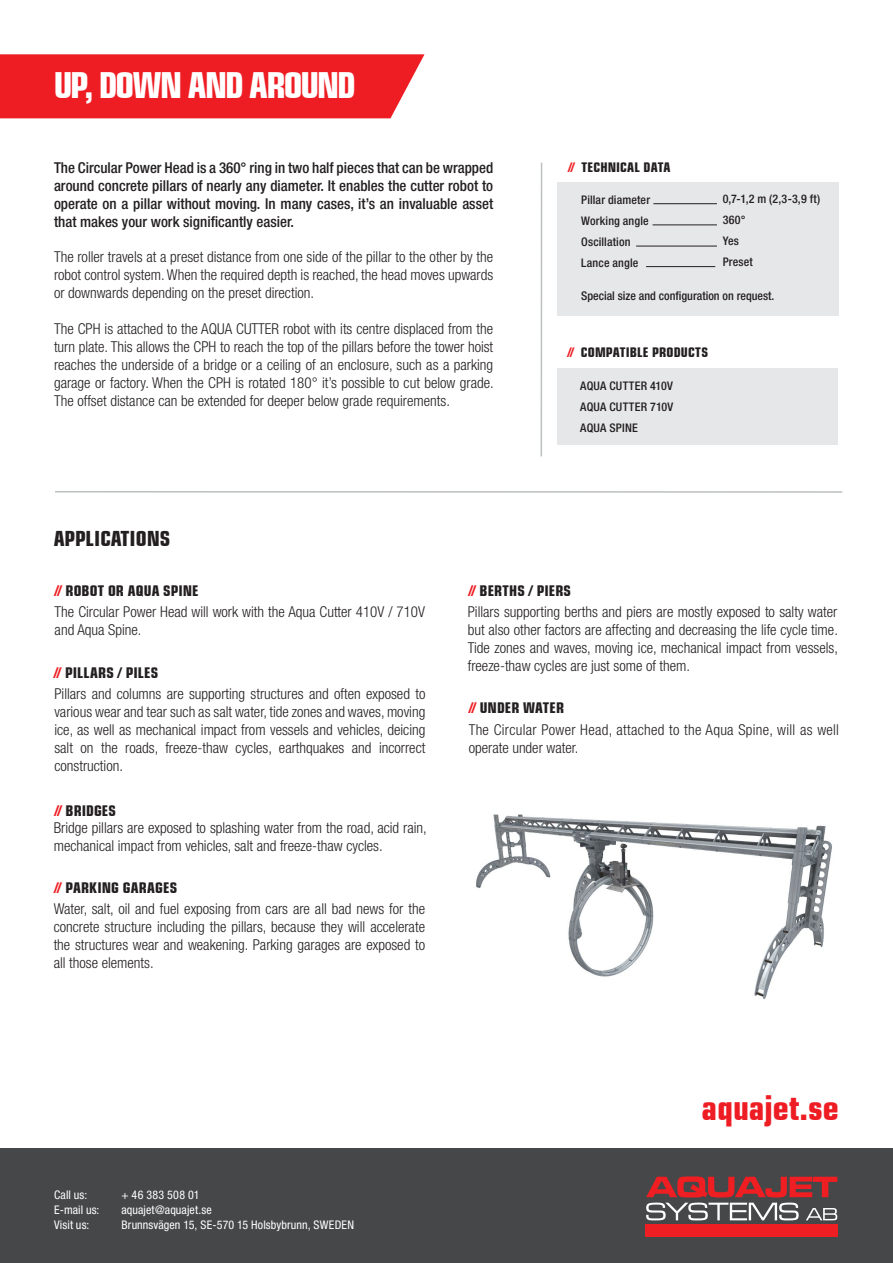
<style>
.page{position:relative;width:893px;height:1263px;background:#fff}
.page>*{position:absolute;margin:0;border:0;box-sizing:border-box;transform-origin:0 0}
.t1{font:700 condensed 36px "Eurostile";letter-spacing:-.055em;color:#fff}
.t2{font:700 condensed 34.5px "Eurostile";color:#ee1d23}
.t3{font:700 condensed 21px "Eurostile";color:#231f20}
.t4{font:300 condensed 15px/18px "Helvetica Neue LT Std";color:#231f20;text-align:justify}
.t5{font:500 condensed 15px/18px "Helvetica Neue LT Std";color:#231f20;text-align:justify}
.t6{font:300 condensed 15px/18px "Helvetica Neue LT Std";letter-spacing:.02em;color:#231f20}
.t7{font:700 condensed 14.85px "Eurostile";letter-spacing:.005em;color:#231f20}
.t8{font:700 condensed 13.35px "Eurostile";letter-spacing:.01em;color:#231f20}
.t9{font:500 condensed 12px "Helvetica Neue LT Std";color:#231f20}
.t10{font:500 condensed 11.85px/21px "Helvetica Neue LT Std";letter-spacing:.015em;color:#231f20}
.t11{font:condensed 11.85px/15px "Helvetica Neue LT Std";letter-spacing:.01em;color:#fff}
.s1{color:#ee1d23}
</style>
<div class="page">
<div style="left:0;top:1148px;width:893px;height:115px;background:#464748"></div>
<svg style="left:646px;top:1202px;width:191px;height:18px"></svg>
<img style="left:646px;top:1176px;width:191px;height:21px">
<div style="left:645px;top:1225px;width:193px;height:12px;background:#ee1e23"></div>
<hr style="left:541px;top:163px;width:1px;height:293px;background:#bcc0bf">
<div style="left:0;top:54px;width:424px;height:64px;background:#ee1d23"></div>
<div style="left:558px;top:368px;width:280px;height:77px;background:#e6e7e9"></div>
<div style="left:557px;top:182px;width:282px;height:134px;background:#e6e7e9"></div>
<hr style="left:653px;top:203px;width:64px;height:1px;background:#231f20">
<hr style="left:653px;top:225px;width:64px;height:1px;background:#231f20">
<hr style="left:636px;top:246px;width:81px;height:1px;background:#231f20">
<hr style="left:646px;top:266px;width:69px;height:1px;background:#231f20">
<hr style="left:55px;top:491px;width:787px;height:2px;background:#bcc0bf">
<img style="left:476px;top:814px;width:356px;height:185px">
<h1 class="t1" style="left:54px;top:63px;width:304px">UP, DOWN AND AROUND</h1>
<p class="t5" style="left:54px;top:159px;width:441px">The Circular Power Head is a 360° ring in two half pieces that can be wrapped</p>
<p class="t8" style="left:568px;top:159px;width:104px"><span class="s1">//</span> TECHNICAL DATA</p>
<p class="t5" style="left:54px;top:177px;width:441px">around concrete pillars of nearly any diameter. It enables the cutter robot to operate on a pillar without moving. In many cases, it’s an invaluable asset that makes your work significantly easier.</p>
<p class="t4" style="left:54px;top:247px;width:441px">The roller travels at a preset distance from one side of the pillar to the other by the robot control system. When the required depth is reached, the head moves upwards or downwards depending on the preset direction.</p>
<p class="t4" style="left:54px;top:319px;width:441px">The CPH is attached to the AQUA CUTTER robot with its centre displaced from the turn plate. This allows the CPH to reach the top of the pillars before the tower hoist reaches the underside of a bridge or a ceiling of an enclosure, such as a parking garage or factory. When the CPH is rotated 180° it’s possible to cut below grade.<br>The offset distance can be extended for deeper below grade requirements.</p>
<p class="t10" style="left:581px;top:189px;width:70px">Pillar diameter<br>Working angle<br>Oscillation<br>Lance angle</p>
<p class="t10" style="left:723px;top:188px;width:99px">0,7-1,2 m (2,3-3,9 ft)<br>360°<br>Yes<br>Preset</p>
<p class="t9" style="left:581px;top:288px;width:195px">Special size and configuration on request.</p>
<p class="t8" style="left:567px;top:344px;width:142px"><span class="s1">//</span> COMPATIBLE PRODUCTS</p>
<p class="t10" style="left:580px;top:375px;width:94px;text-align:justify">AQUA CUTTER 410V AQUA CUTTER 710V AQUA SPINE</p>
<h3 class="t3" style="left:54px;top:526px;width:118px">APPLICATIONS</h3>
<p class="t7" style="left:54px;top:582px;width:146px"><span class="s1">//</span> ROBOT OR AQUA SPINE</p>
<p class="t4" style="left:55px;top:602px;width:372px">The Circular Power Head will work with the Aqua Cutter 410V / 710V and Aqua Spine.</p>
<p class="t7" style="left:54px;top:663px;width:106px"><span class="s1">//</span> PILLARS / PILES</p>
<p class="t4" style="left:54px;top:684px;width:372px">Pillars and columns are supporting structures and often exposed to various wear and tear such as salt water, tide zones and waves, moving ice, as well as mechanical impact from vessels and vehicles, deicing salt on the roads, freeze-thaw cycles, earthquakes and incorrect construction.</p>
<p class="t7" style="left:54px;top:801px;width:63px"><span class="s1">//</span> BRIDGES</p>
<p class="t4" style="left:54px;top:818px;width:375px">Bridge pillars are exposed to splashing water from the road, acid rain, mechanical impact from vehicles, salt and freeze-thaw cycles.</p>
<p class="t7" style="left:54px;top:879px;width:124px"><span class="s1">//</span> PARKING GARAGES</p>
<p class="t4" style="left:54px;top:900px;width:373px">Water, salt, oil and fuel exposing from cars are all bad news for the concrete structure including the pillars, because they will accelerate the structures wear and weakening. Parking garages are exposed to all those elements.</p>
<p class="t7" style="left:468px;top:582px;width:104px"><span class="s1">//</span> BERTHS / PIERS</p>
<p class="t4" style="left:468px;top:603px;width:372px">Pillars supporting berths and piers are mostly exposed to salty water but also other factors are affecting and decreasing the life cycle time.<br>Tide zones and waves, moving ice, mechanical impact from vessels, freeze-thaw cycles are just some of them.</p>
<p class="t7" style="left:469px;top:699px;width:97px"><span class="s1">//</span> UNDER WATER</p>
<p class="t6" style="left:469px;top:720px;width:372px">The Circular Power Head, attached to the Aqua Spine, will as well operate under water.</p>
<p class="t11" style="left:54px;top:1187px;width:47px">Call us:<br>E-mail us:<br>Visit us:</p>
<p class="t11" style="left:122px;top:1187px;width:234px">+ 46 383 508 01<br>aquajet@aquajet.se<br>Brunnsvägen 15, SE-570 15 Holsbybrunn, SWEDEN</p>
<h2 class="t2" style="left:702px;top:1086px;width:139px">aquajet.se</h2>
</div>
